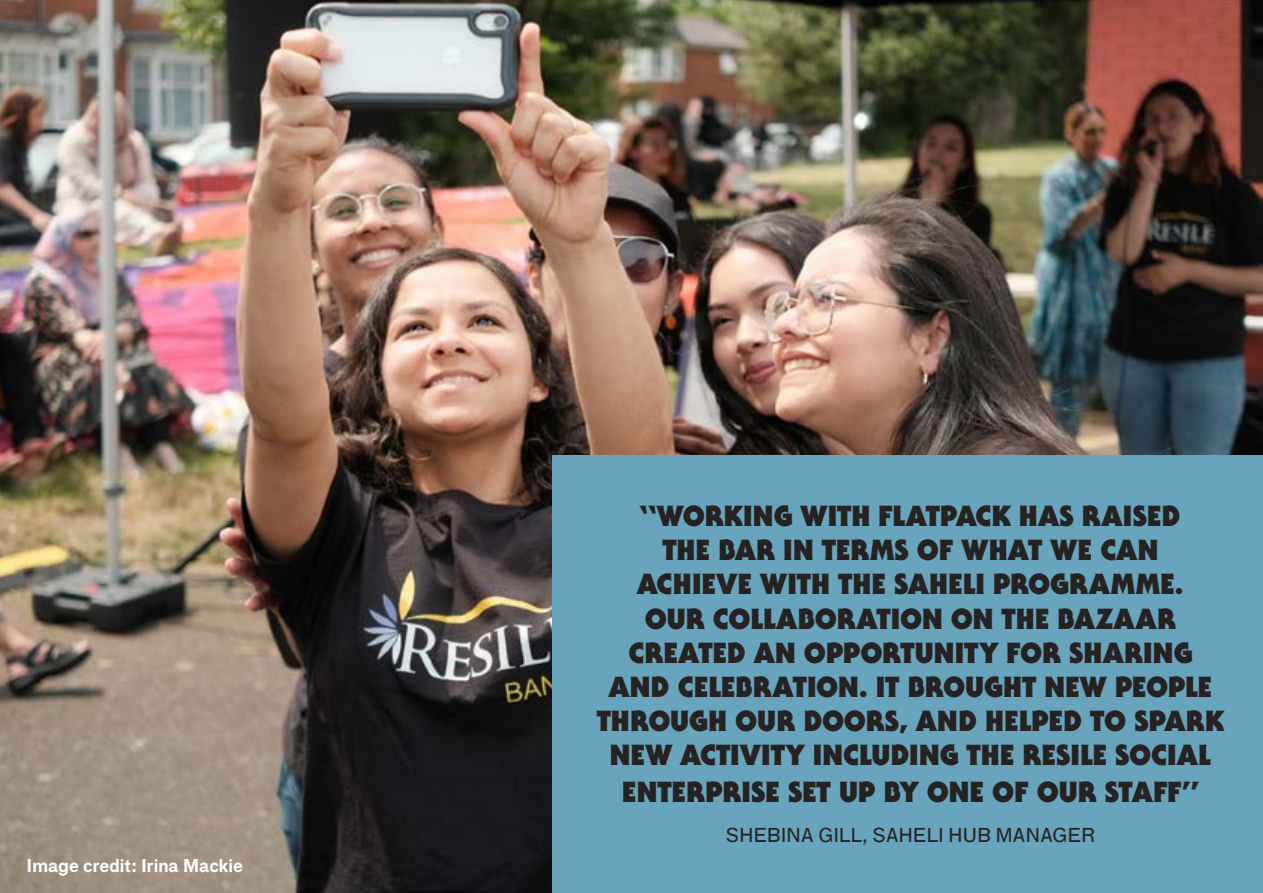
<style>
.page{position:relative;width:1263px;height:893px;background:#fff}
.page>*{position:absolute;margin:0;border:0;box-sizing:border-box;transform-origin:0 0}
.t1{font:900 28.5px/34.5px "Serif Gothic Std";color:#262222;text-align:center}
.t2{font:19.5px "F Grotesk";letter-spacing:.02em;color:#262222}
.t3{font:700 18px "F Grotesk";color:#fff}
</style>
<div class="page">
<img style="left:0;top:0;width:1263px;height:893px">
<div style="left:553px;top:455px;width:710px;height:438px;background:#68a5bc"></div>
<p class="t3" style="left:27px;top:851px;width:218px">Image credit: Irina Mackie</p>
<p class="t1" style="left:597px;top:498px;width:629px">“WORKING WITH FLATPACK HAS RAISED<br>THE BAR IN TERMS OF WHAT WE CAN<br>ACHIEVE WITH THE SAHELI PROGRAMME.<br>OUR COLLABORATION ON THE BAZAAR CREATED AN OPPORTUNITY FOR SHARING AND CELEBRATION. IT BROUGHT NEW PEOPLE THROUGH OUR DOORS, AND HELPED TO SPARK NEW ACTIVITY INCLUDING THE RESILE SOCIAL ENTERPRISE SET UP BY ONE OF OUR STAFF”</p>
<p class="t2" style="left:726px;top:824px;width:370px">SHEBINA GILL, SAHELI HUB MANAGER</p>
</div>
